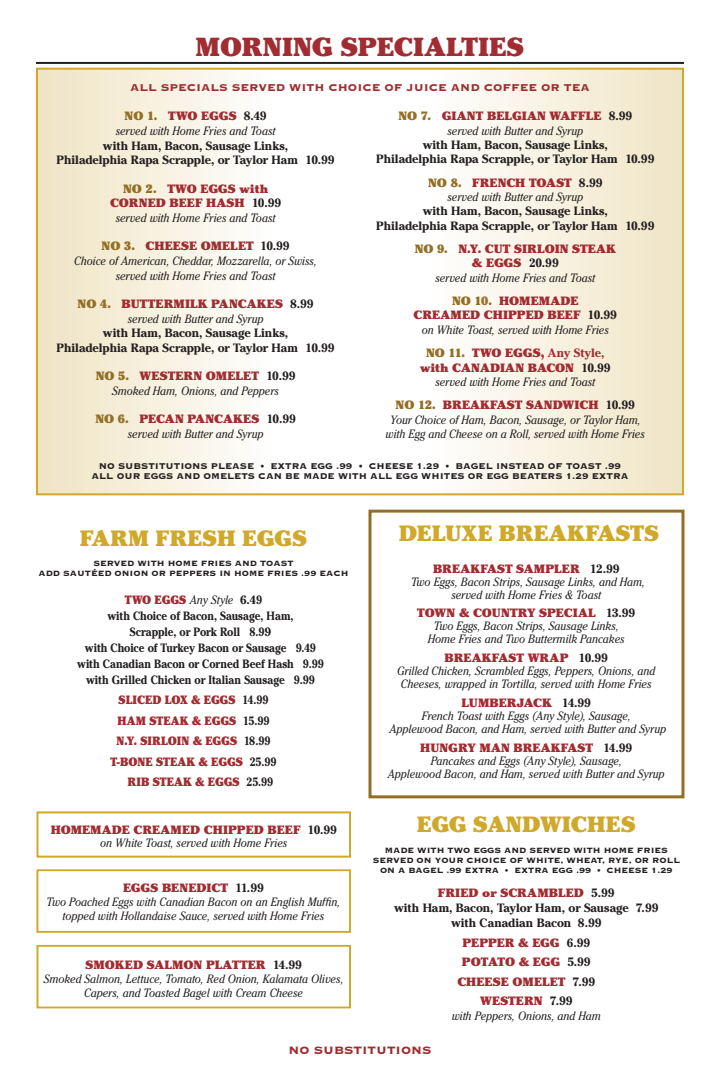
<style>
.page{position:relative;width:720px;height:1080px;background:#fff}
.page>*{position:absolute;margin:0;border:0;box-sizing:border-box;transform-origin:0 0}
.section_hed{font:900 26px "Cheltenham";color:#a12c31}
.t1{font:900 22px "Cheltenham";letter-spacing:.005em;color:#d0a82a}
.t2{font:14px "Copperplate Gothic Std 33 BC";color:#9e2d32}
.t3{font:13px "Copperplate Gothic Std 33 BC";color:#9e2d32}
.t4{font:italic 12px/13px "Cheltenham";letter-spacing:-.005em;color:#231f20;text-align:center;scale:.9 1}
.t5{font:700 12px/14.7px "Cheltenham";letter-spacing:-.005em;color:#231f20;text-align:center}
.t6{font:700 12px "Cheltenham";letter-spacing:-.005em;color:#231f20;scale:.9 1}
.t7{font:900 12px "Cheltenham";color:#a12c31;scale:.9 1}
.t8{font:900 12px "Cheltenham";color:#a12c31}
.t9{font:11px "Copperplate Gothic Std 33 BC";color:#231f20}
.t10{font:10px/10px "Copperplate Gothic Std 33 BC";color:#231f20;text-align:center}
.s1{font-weight:900;color:#936f25}
.s2{font-weight:900;color:#a12c31}
.s3{font-weight:400;font-style:italic}
.s4{font-weight:900;font-style:normal;color:#936f25}
.s5{font-weight:900;font-style:normal;color:#a12c31}
.s6{font-weight:700;font-style:normal}
.s7{font-weight:700;font-style:normal;color:#a12c31}
.s8{font-weight:700;color:#231f20}
</style>
<div class="page">
<hr style="left:36px;top:62px;width:648px;height:2px;background:#231f20">
<svg style="left:39px;top:71px;width:642px;height:421px"></svg>
<div style="left:36px;top:68px;width:648px;height:427px;border:2px solid #d0a82a"></div>
<div style="left:368px;top:510px;width:316px;height:288px;border:3px solid #936f25"></div>
<div style="left:36px;top:811px;width:315px;height:47px;border:2px solid #d0a82a"></div>
<div style="left:37px;top:869px;width:314px;height:64px;border:2px solid #d0a82a"></div>
<div style="left:37px;top:945px;width:314px;height:63px;border:2px solid #d0a82a"></div>
<p class="section_hed" style="left:196px;top:31px;width:330px">MORNING SPECIALTIES</p>
<p class="t3" style="left:130px;top:81px;width:461px">ALL SPECIALS SERVED WITH CHOICE OF JUICE AND COFFEE OR TEA</p>
<p class="t5" style="left:57px;top:108px;width:280px"><span class="s1">NO 1.</span> <span class="s2">TWO EGGS</span> 8.49<br><span class="s3">served with Home Fries and Toast<br></span>with Ham, Bacon, Sausage Links,<br>Philadelphia Rapa Scrapple, or Taylor Ham 10.99</p>
<p class="t4" style="left:110px;top:181px;width:192px;line-height:14.7px"><span class="s4">NO 2.</span> <span class="s5">TWO EGGS with<br>CORNED BEEF HASH</span> <span class="s6">10.99 </span>served with Home Fries and Toast</p>
<p class="t4" style="left:74px;top:239px;width:271px;line-height:14.7px"><span class="s4">NO 3.</span> <span class="s5">CHEESE OMELET</span> <span class="s6">10.99<br></span>Choice of American, Cheddar, Mozzarella, or Swiss, served with Home Fries and Toast</p>
<p class="t5" style="left:57px;top:296px;width:280px"><span class="s1">NO 4.</span> <span class="s2">BUTTERMILK PANCAKES</span> 8.99<br><span class="s3">served with Butter and Syrup<br></span>with Ham, Bacon, Sausage Links,<br>Philadelphia Rapa Scrapple, or Taylor Ham 10.99</p>
<p class="t4" style="left:96px;top:369px;width:223px;line-height:14.7px"><span class="s4">NO 5.</span> <span class="s5">WESTERN OMELET</span> <span class="s6">10.99<br></span>Smoked Ham, Onions, and Peppers</p>
<p class="t4" style="left:95px;top:412px;width:224px;line-height:14.7px"><span class="s4">NO 6.</span> <span class="s5">PECAN PANCAKES</span> <span class="s6">10.99 </span>served with Butter and Syrup</p>
<p class="t5" style="left:376px;top:109px;width:280px;line-height:14.4px"><span class="s1">NO 7.</span> <span class="s2">GIANT BELGIAN WAFFLE</span> 8.99<br><span class="s3">served with Butter and Syrup<br></span>with Ham, Bacon, Sausage Links,<br>Philadelphia Rapa Scrapple, or Taylor Ham 10.99</p>
<p class="t5" style="left:376px;top:175px;width:280px;line-height:14.4px"><span class="s1">NO 8.</span> <span class="s2">FRENCH TOAST</span> 8.99<br><span class="s3">served with Butter and Syrup<br></span>with Ham, Bacon, Sausage Links,<br>Philadelphia Rapa Scrapple, or Taylor Ham 10.99</p>
<p class="t4" style="left:415px;top:242px;width:225px;line-height:14.4px"><span class="s4">NO 9.</span> <span class="s5">N.Y. CUT SIRLOIN STEAK &amp; EGGS</span> <span class="s6">20.99<br></span>served with Home Fries and Toast</p>
<p class="t4" style="left:414px;top:294px;width:227px;line-height:14.4px"><span class="s4">NO 10.</span> <span class="s5">HOMEMADE<br>CREAMED CHIPPED BEEF</span> <span class="s6">10.99 </span>on White Toast, served with Home Fries</p>
<p class="t4" style="left:420px;top:346px;width:213px;line-height:14.4px"><span class="s4">NO 11.</span> <span class="s5">TWO EGGS,</span> <span class="s7">Any Style, </span><span class="s5">with CANADIAN BACON</span> <span class="s6">10.99 </span>served with Home Fries and Toast</p>
<p class="t4" style="left:386px;top:398px;width:290px;line-height:14.4px"><span class="s4">NO 12.</span> <span class="s5">BREAKFAST SANDWICH</span> <span class="s6">10.99<br></span>Your Choice of Ham, Bacon, Sausage, or Taylor Ham, with Egg and Cheese on a Roll, served with Home Fries</p>
<p class="t9" style="left:99px;top:460px;width:524px">NO SUBSTITUTIONS PLEASE • EXTRA EGG .99 • CHEESE 1.29 • BAGEL INSTEAD OF TOAST .99</p>
<p class="t9" style="left:91px;top:470px;width:539px">ALL OUR EGGS AND OMELETS CAN BE MADE WITH ALL EGG WHITES OR EGG BEATERS 1.29 EXTRA</p>
<p class="t1" style="left:80px;top:525px;width:229px">FARM FRESH EGGS</p>
<p class="t10" style="left:39px;top:558px;width:311px">SERVED WITH HOME FRIES AND TOAST<br>ADD SAUTÉED ONION OR PEPPERS IN HOME FRIES .99 EACH</p>
<p class="t4" style="left:125px;top:593px;width:154px"><span class="s5">TWO EGGS</span> Any Style <span class="s6">6.49</span></p>
<p class="t6" style="left:107px;top:608px;width:208px">with Choice of Bacon, Sausage, Ham,</p>
<p class="t6" style="left:130px;top:624px;width:159px">Scrapple, or Pork Roll 8.99</p>
<p class="t6" style="left:85px;top:640px;width:258px">with Choice of Turkey Bacon or Sausage 9.49</p>
<p class="t6" style="left:77px;top:656px;width:276px">with Canadian Bacon or Corned Beef Hash 9.99</p>
<p class="t6" style="left:86px;top:672px;width:256px">with Grilled Chicken or Italian Sausage 9.99</p>
<p class="t7" style="left:118px;top:693px;width:168px">SLICED LOX &amp; EGGS <span class="s8">14.99</span></p>
<p class="t7" style="left:118px;top:713px;width:170px">HAM STEAK &amp; EGGS <span class="s8">15.99</span></p>
<p class="t7" style="left:117px;top:734px;width:172px">N.Y. SIRLOIN &amp; EGGS <span class="s8">18.99</span></p>
<p class="t7" style="left:110px;top:754px;width:186px">T-BONE STEAK &amp; EGGS <span class="s8">25.99</span></p>
<p class="t7" style="left:128px;top:775px;width:163px">RIB STEAK &amp; EGGS <span class="s8">25.99</span></p>
<p class="t4" style="left:51px;top:823px;width:320px"><span class="s5">HOMEMADE CREAMED CHIPPED BEEF</span> <span class="s6">10.99 </span>on White Toast, served with Home Fries</p>
<p class="t4" style="left:46px;top:881px;width:328px;line-height:14px"><span class="s5">EGGS BENEDICT</span> <span class="s6">11.99<br></span>Two Poached Eggs with Canadian Bacon on an English Muffin, topped with Hollandaise Sauce, served with Home Fries</p>
<p class="t4" style="left:44px;top:958px;width:334px;line-height:14px"><span class="s5">SMOKED SALMON PLATTER</span> <span class="s6">14.99<br></span>Smoked Salmon, Lettuce, Tomato, Red Onion, Kalamata Olives,<br>Capers, and Toasted Bagel with Cream Cheese</p>
<p class="t1" style="left:399px;top:520px;width:262px">DELUXE BREAKFASTS</p>
<p class="t4" style="left:411px;top:562px;width:262px"><span class="s5">BREAKFAST SAMPLER</span> <span class="s6">12.99<br></span>Two Eggs, Bacon Strips, Sausage Links, and Ham, served with Home Fries &amp; Toast</p>
<p class="t4" style="left:417px;top:607px;width:244px"><span class="s5">TOWN &amp; COUNTRY SPECIAL</span> <span class="s6">13.99<br></span>Two Eggs, Bacon Strips, Sausage Links,<br>Home Fries and Two Buttermilk Pancakes</p>
<p class="t4" style="left:397px;top:651px;width:288px"><span class="s5">BREAKFAST WRAP</span> <span class="s6">10.99<br></span>Grilled Chicken, Scrambled Eggs, Peppers, Onions, and<br>Cheeses, wrapped in Tortilla, served with Home Fries</p>
<p class="t4" style="left:389px;top:696px;width:309px"><span class="s5">LUMBERJACK</span> <span class="s6">14.99<br></span>French Toast with Eggs (Any Style), Sausage,<br>Applewood Bacon, and Ham, served with Butter and Syrup</p>
<p class="t4" style="left:388px;top:741px;width:309px"><span class="s5">HUNGRY MAN BREAKFAST</span> <span class="s6">14.99<br></span>Pancakes and Eggs (Any Style), Sausage,<br>Applewood Bacon, and Ham, served with Butter and Syrup</p>
<p class="t1" style="left:417px;top:811px;width:220px">EGG SANDWICHES</p>
<p class="t10" style="left:373px;top:845px;width:309px">MADE WITH TWO EGGS AND SERVED WITH HOME FRIES<br>SERVED ON YOUR CHOICE OF WHITE, WHEAT, RYE, OR ROLL</p>
<p class="t10" style="left:380px;top:865px;width:294px">ON A BAGEL .99 EXTRA • EXTRA EGG .99 • CHEESE 1.29</p>
<p class="t5" style="left:394px;top:885px;width:266px;line-height:15px"><span class="s2">FRIED or SCRAMBLED</span> 5.99<br>with Ham, Bacon, Taylor Ham, or Sausage 7.99 with Canadian Bacon 8.99</p>
<p class="t8" style="left:462px;top:935px;width:129px">PEPPER &amp; EGG <span class="s8">6.99</span></p>
<p class="t8" style="left:462px;top:955px;width:130px">POTATO &amp; EGG <span class="s8">5.99</span></p>
<p class="t8" style="left:457px;top:974px;width:139px">CHEESE OMELET <span class="s8">7.99</span></p>
<p class="t4" style="left:452px;top:994px;width:167px;line-height:15px"><span class="s5">WESTERN</span> <span class="s6">7.99<br></span>with Peppers, Onions, and Ham</p>
<p class="t2" style="left:289px;top:1043px;width:144px">NO SUBSTITUTIONS</p>
</div>
